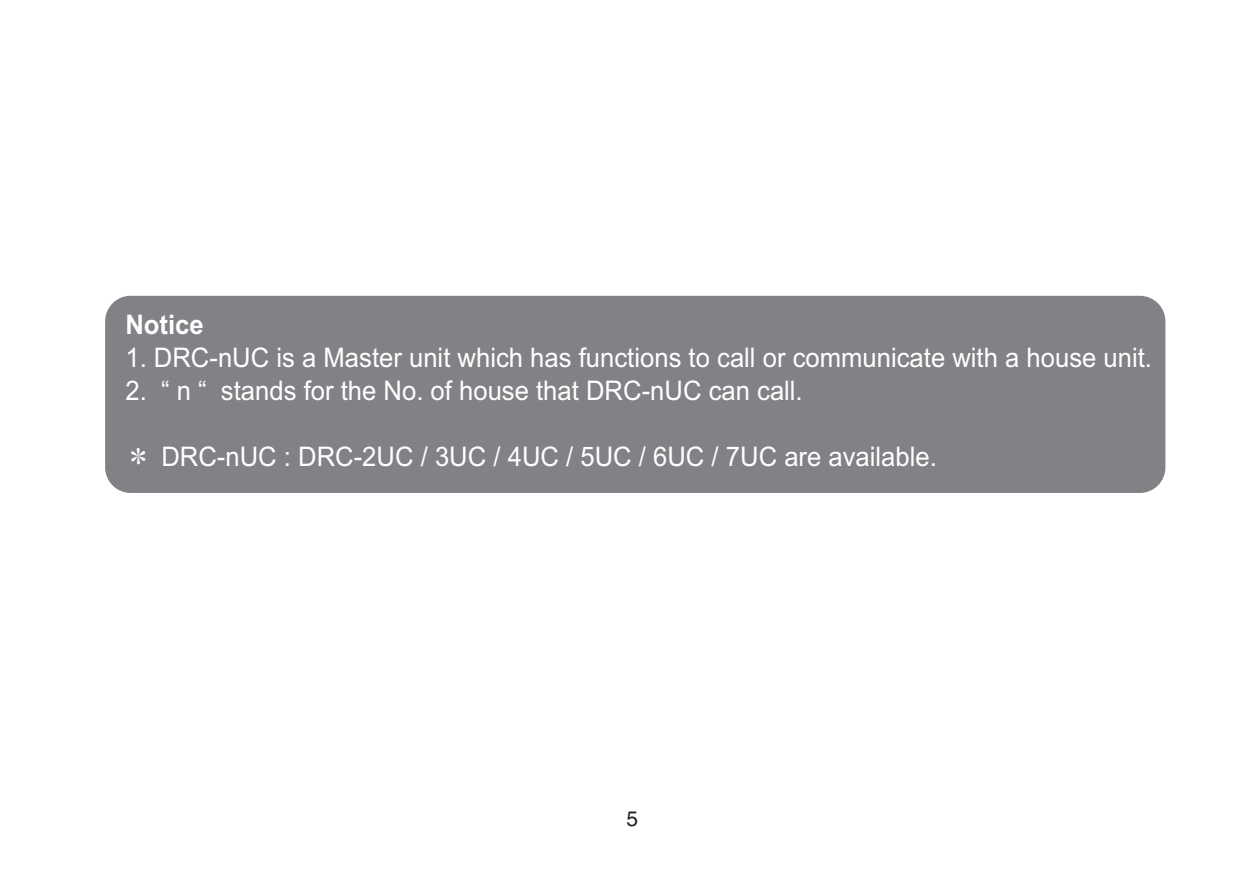
<style>
.page{position:relative;width:1259px;height:893px;background:#fff}
.page>*{position:absolute;margin:0;border:0;box-sizing:border-box;transform-origin:0 0}
.t1{font:27px "Arial";color:#fff;scale:.95 1}
.t2{font:700 27px "Arial";color:#fff;scale:.95 1}
.t3{font:21px "Helvetica";color:#231f20}
.s1{font-family:"Apple Myungjo"}
</style>
<div class="page">
<div style="left:105px;top:296px;width:1060px;height:197px;background:#808285;border-radius:26px"></div>
<p class="t2" style="left:125px;top:309px;width:84px">Notice</p>
<p class="t1" style="left:125px;top:342px;width:1082px">1. DRC-nUC is a Master unit which has functions to call or communicate with a house unit.</p>
<p class="t1" style="left:125px;top:375px;width:714px">2. “ n “ stands for the No. of house that DRC-nUC can call.</p>
<p class="t1" style="left:125px;top:441px;width:855px"><span class="s1">✽</span> DRC-nUC : DRC-2UC / 3UC / 4UC / 5UC / 6UC / 7UC are available.</p>
<p class="t3" style="left:626px;top:811px;width:13px">5</p>
</div>
